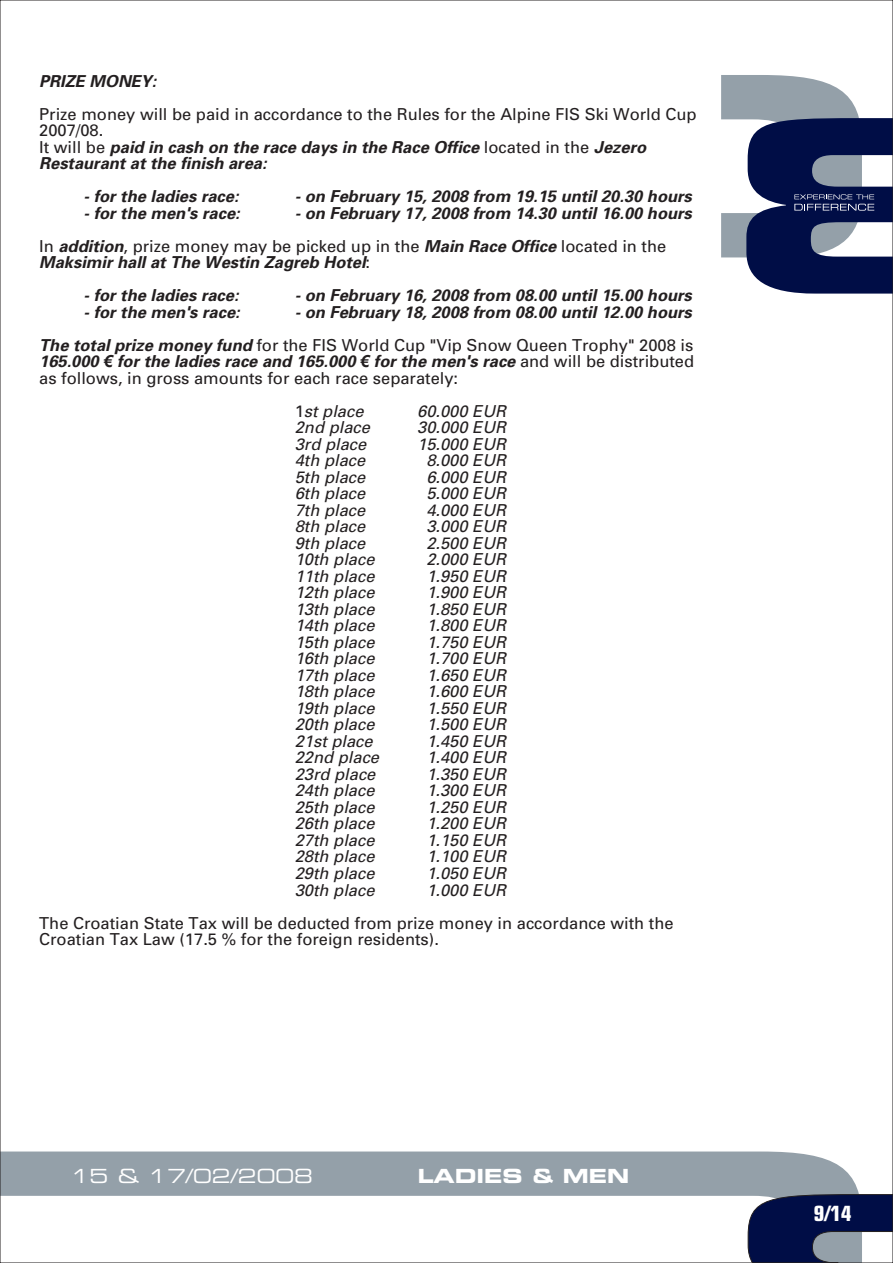
<style>
.page{position:relative;width:893px;height:1263px;background:#fff}
.page>*{position:absolute;margin:0;border:0;box-sizing:border-box;transform-origin:0 0}
.t1{font:700 condensed 21px "Eurostile";color:#fff}
.t2{font:19.5px "Eurostile Roman Extended Two";color:#fff}
.t3{font:19.5px "Eurostile Bold Extended Two";color:#fff}
.t4{font:italic 16.5px "Univers";color:#231f20}
.t5{font:italic 700 16.5px/33px "Univers";color:#231f20}
.t6{font:16.5px/16.5px "Univers";color:#231f20}
.s1{font-weight:700;font-style:italic}
.s2{font-weight:400;font-style:normal}
.s3{font-family:"Arial";font-weight:700;font-style:italic}
.s4{font-style:normal}
</style>
<div class="page">
<div style="left:2px;top:1151px;width:857px;height:45px;background:#94a0a9"></div>
<svg style="left:747px;top:1194px;width:144px;height:67px"></svg>
<svg style="left:721px;top:75px;width:170px;height:219px"></svg>
<p class="t5" style="left:39px;top:65px;width:119px">PRIZE MONEY:</p>
<p class="t6" style="left:39px;top:106px;width:659px">Prize money will be paid in accordance to the Rules for the Alpine FIS Ski World Cup 2007/08.<br>It will be <span class="s1">paid in cash on the race days in the Race Office</span> located in the <span class="s1">Jezero Restaurant at the finish area:</span></p>
<p class="t5" style="left:84px;top:180px;width:156px">- for the ladies race:</p>
<p class="t5" style="left:295px;top:180px;width:399px">- on February 15, 2008 from 19.15 until 20.30 hours</p>
<p class="t5" style="left:84px;top:197px;width:158px">- for the men's race:</p>
<p class="t5" style="left:39px;top:197px;width:654px;text-indent:256px">- on February 17, 2008 from 14.30 until 16.00 hours<br><span class="s2">In</span> addition<span class="s2">, prize money may be picked up in the</span> Main Race Office <span class="s2">located in the</span></p>
<p class="t5" style="left:39px;top:246px;width:332px">Maksimir hall at The Westin Zagreb Hotel<span class="s2">:</span></p>
<p class="t5" style="left:84px;top:279px;width:156px">- for the ladies race:</p>
<p class="t5" style="left:295px;top:279px;width:399px">- on February 16, 2008 from 08.00 until 15.00 hours</p>
<p class="t5" style="left:84px;top:296px;width:158px">- for the men's race:</p>
<p class="t5" style="left:39px;top:296px;width:656px;text-align:right">- on February 18, 2008 from 08.00 until 12.00 hours<br>The total prize money fund <span class="s2">for the FIS World Cup "Vip Snow Queen Trophy" 2008 is</span></p>
<p class="t6" style="left:39px;top:353px;width:656px"><span class="s1">165.000</span> <span class="s3">€</span> <span class="s1">for the ladies race and 165.000</span> <span class="s3">€</span> <span class="s1">for the men's race</span> and will be distributed as follows, in gross amounts for each race separately:</p>
<p class="t4" style="left:295px;top:401px;width:70px"><span class="s4">1</span>st place</p>
<p class="t4" style="left:417px;top:401px;width:90px">60.000 EUR</p>
<p class="t4" style="left:295px;top:418px;width:77px">2nd place</p>
<p class="t4" style="left:417px;top:418px;width:90px">30.000 EUR</p>
<p class="t4" style="left:295px;top:434px;width:73px">3rd place</p>
<p class="t4" style="left:417px;top:434px;width:90px">15.000 EUR</p>
<p class="t4" style="left:295px;top:451px;width:72px">4th place</p>
<p class="t4" style="left:426px;top:451px;width:81px">8.000 EUR</p>
<p class="t4" style="left:295px;top:467px;width:72px">5th place</p>
<p class="t4" style="left:426px;top:467px;width:81px">6.000 EUR</p>
<p class="t4" style="left:295px;top:484px;width:72px">6th place</p>
<p class="t4" style="left:426px;top:484px;width:81px">5.000 EUR</p>
<p class="t4" style="left:295px;top:500px;width:72px">7th place</p>
<p class="t4" style="left:426px;top:500px;width:81px">4.000 EUR</p>
<p class="t4" style="left:295px;top:517px;width:72px">8th place</p>
<p class="t4" style="left:426px;top:517px;width:81px">3.000 EUR</p>
<p class="t4" style="left:295px;top:533px;width:72px">9th place</p>
<p class="t4" style="left:426px;top:533px;width:81px">2.500 EUR</p>
<p class="t4" style="left:295px;top:550px;width:81px">10th place</p>
<p class="t4" style="left:426px;top:550px;width:81px">2.000 EUR</p>
<p class="t4" style="left:295px;top:566px;width:81px">11th place</p>
<p class="t4" style="left:426px;top:566px;width:81px">1.950 EUR</p>
<p class="t4" style="left:295px;top:583px;width:81px">12th place</p>
<p class="t4" style="left:426px;top:583px;width:81px">1.900 EUR</p>
<p class="t4" style="left:295px;top:599px;width:81px">13th place</p>
<p class="t4" style="left:426px;top:599px;width:81px">1.850 EUR</p>
<p class="t4" style="left:295px;top:616px;width:81px">14th place</p>
<p class="t4" style="left:426px;top:616px;width:81px">1.800 EUR</p>
<p class="t4" style="left:295px;top:632px;width:81px">15th place</p>
<p class="t4" style="left:426px;top:632px;width:81px">1.750 EUR</p>
<p class="t4" style="left:295px;top:649px;width:81px">16th place</p>
<p class="t4" style="left:426px;top:649px;width:81px">1.700 EUR</p>
<p class="t4" style="left:295px;top:665px;width:81px">17th place</p>
<p class="t4" style="left:426px;top:665px;width:81px">1.650 EUR</p>
<p class="t4" style="left:295px;top:682px;width:81px">18th place</p>
<p class="t4" style="left:426px;top:682px;width:81px">1.600 EUR</p>
<p class="t4" style="left:295px;top:698px;width:81px">19th place</p>
<p class="t4" style="left:426px;top:698px;width:81px">1.550 EUR</p>
<p class="t4" style="left:295px;top:715px;width:81px">20th place</p>
<p class="t4" style="left:426px;top:715px;width:81px">1.500 EUR</p>
<p class="t4" style="left:295px;top:731px;width:79px">21st place</p>
<p class="t4" style="left:426px;top:731px;width:81px">1.450 EUR</p>
<p class="t4" style="left:295px;top:748px;width:86px">22nd place</p>
<p class="t4" style="left:426px;top:748px;width:81px">1.400 EUR</p>
<p class="t4" style="left:295px;top:764px;width:82px">23rd place</p>
<p class="t4" style="left:426px;top:764px;width:81px">1.350 EUR</p>
<p class="t4" style="left:295px;top:781px;width:81px">24th place</p>
<p class="t4" style="left:426px;top:781px;width:81px">1.300 EUR</p>
<p class="t4" style="left:295px;top:797px;width:81px">25th place</p>
<p class="t4" style="left:426px;top:797px;width:81px">1.250 EUR</p>
<p class="t4" style="left:295px;top:814px;width:81px">26th place</p>
<p class="t4" style="left:426px;top:814px;width:81px">1.200 EUR</p>
<p class="t4" style="left:295px;top:830px;width:81px">27th place</p>
<p class="t4" style="left:426px;top:830px;width:81px">1.150 EUR</p>
<p class="t4" style="left:295px;top:847px;width:81px">28th place</p>
<p class="t4" style="left:426px;top:847px;width:81px">1.100 EUR</p>
<p class="t4" style="left:295px;top:863px;width:81px">29th place</p>
<p class="t4" style="left:426px;top:863px;width:81px">1.050 EUR</p>
<p class="t4" style="left:295px;top:880px;width:81px">30th place</p>
<p class="t4" style="left:426px;top:880px;width:81px">1.000 EUR</p>
<p class="t6" style="left:39px;top:914px;width:636px">The Croatian State Tax will be deducted from prize money in accordance with the<br>Croatian Tax Law (17.5 % for the foreign residents).</p>
<p class="t2" style="left:71px;top:1163px;width:244px">15 &amp; 17/02/2008</p>
<p class="t3" style="left:418px;top:1162px;width:213px">LADIES &amp; MEN</p>
<p class="t1" style="left:814px;top:1200px;width:39px">9/14</p>
</div>
